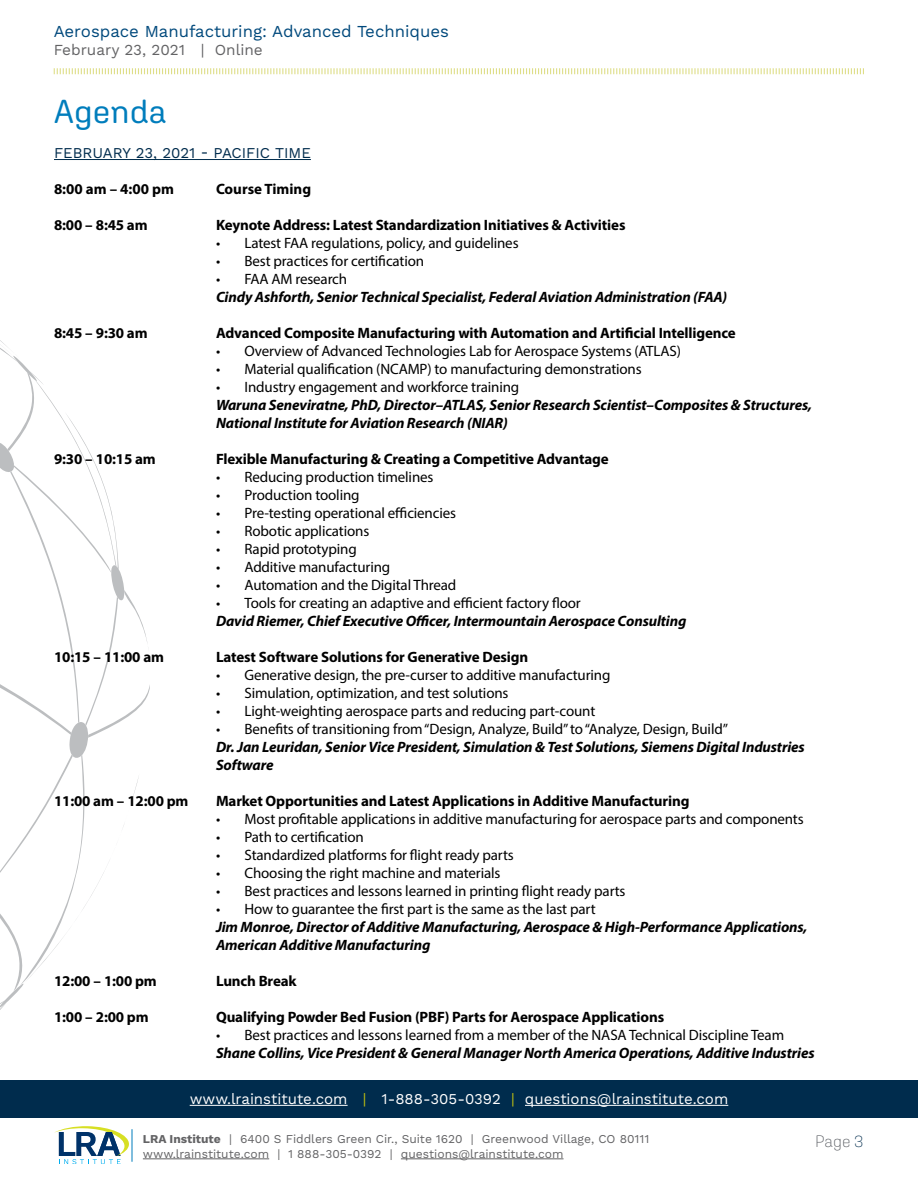
<style>
.page{position:relative;width:918px;height:1188px;background:#fff}
.page>*{position:absolute;margin:0;border:0;box-sizing:border-box;transform-origin:0 0}
.t1{font:33px "Aglet Sans";color:#007dbc}
.t2{font:16.8px "Work Sans";color:#00497c}
.t3{font:200 16.5px "Aglet Sans";color:#52555b}
.t4{font:15.3px "Work Sans";color:#636365}
.t5{font:15px "Myriad Pro";letter-spacing:-.01em;color:#000}
.t6{font:italic 700 15px/18px "Myriad Pro";letter-spacing:-.01em;color:#000}
.t7{font:700 15px "Myriad Pro";letter-spacing:-.01em;color:#000}
.t8{font:15px "Work Sans";color:#fff}
.t9{font:15px "Work Sans";color:#002c4d}
.t10{font:12px "Work Sans";color:#636365}
.s1{color:#bdbd12}
.s2{font-weight:700}
.s3{color:#002c4d}
</style>
<div class="page">
<svg style="left:53px;top:68px;width:811px;height:7px"></svg>
<hr style="left:132px;top:1129px;width:1px;height:33px;background:#007dbc">
<hr style="left:143px;top:1159px;width:126px;height:1px;background:#636365">
<hr style="left:401px;top:1159px;width:163px;height:1px;background:#636365">
<svg style="left:54px;top:1126px;width:75px;height:38px"></svg>
<div style="left:0;top:1080px;width:918px;height:38px;background:#002c4d"></div>
<hr style="left:190px;top:1105px;width:158px;height:1px;background:#fff">
<hr style="left:525px;top:1105px;width:203px;height:1px;background:#fff">
<svg style="left:0;top:340px;width:150px;height:670px"></svg>
<hr style="left:54px;top:159px;width:257px;height:1px;background:#002c4d">
<p class="t2" style="left:54px;top:21px;width:397px">Aerospace Manufacturing: Advanced Techniques</p>
<p class="t4" style="left:54px;top:41px;width:211px">February 23, 2021 | Online</p>
<h1 class="t1" style="left:54px;top:92px;width:115px">Agenda</h1>
<p class="t9" style="left:54px;top:144px;width:258px">FEBRUARY 23, 2021 - PACIFIC TIME</p>
<p class="t7" style="left:54px;top:179px;width:122px">8:00 am – 4:00 pm</p>
<p class="t7" style="left:216px;top:179px;width:97px">Course Timing</p>
<p class="t7" style="left:54px;top:215px;width:95px">8:00 – 8:45 am</p>
<p class="t7" style="left:216px;top:215px;width:411px">Keynote Address: Latest Standardization Initiatives &amp; Activities</p>
<p class="t5" style="left:216px;top:234px;width:304px">• Latest FAA regulations, policy, and guidelines</p>
<p class="t5" style="left:216px;top:252px;width:210px">• Best practices for certification</p>
<p class="t5" style="left:216px;top:270px;width:133px">• FAA AM research</p>
<p class="t6" style="left:216px;top:287px;width:513px">Cindy Ashforth, Senior Technical Specialist, Federal Aviation Administration (FAA)</p>
<p class="t7" style="left:54px;top:323px;width:95px">8:45 – 9:30 am</p>
<p class="t7" style="left:216px;top:323px;width:521px">Advanced Composite Manufacturing with Automation and Artificial Intelligence</p>
<p class="t5" style="left:216px;top:342px;width:467px">• Overview of Advanced Technologies Lab for Aerospace Systems (ATLAS)</p>
<p class="t5" style="left:216px;top:360px;width:427px">• Material qualification (NCAMP) to manufacturing demonstrations</p>
<p class="t5" style="left:216px;top:378px;width:305px">• Industry engagement and workforce training</p>
<p class="t6" style="left:216px;top:395px;width:598px">Waruna Seneviratne, PhD, Director–ATLAS, Senior Research Scientist–Composites &amp; Structures,<br>National Institute for Aviation Research (NIAR)</p>
<p class="t7" style="left:54px;top:449px;width:103px">9:30 – 10:15 am</p>
<p class="t7" style="left:216px;top:449px;width:394px">Flexible Manufacturing &amp; Creating a Competitive Advantage</p>
<p class="t5" style="left:216px;top:468px;width:219px">• Reducing production timelines</p>
<p class="t5" style="left:216px;top:486px;width:145px">• Production tooling</p>
<p class="t5" style="left:216px;top:504px;width:242px">• Pre-testing operational efficiencies</p>
<p class="t5" style="left:216px;top:522px;width:155px">• Robotic applications</p>
<p class="t5" style="left:216px;top:540px;width:142px">• Rapid prototyping</p>
<p class="t5" style="left:216px;top:558px;width:176px">• Additive manufacturing</p>
<p class="t5" style="left:216px;top:576px;width:242px">• Automation and the Digital Thread</p>
<p class="t5" style="left:216px;top:594px;width:366px">• Tools for creating an adaptive and efficient factory floor</p>
<p class="t6" style="left:216px;top:611px;width:472px">David Riemer, Chief Executive Officer, Intermountain Aerospace Consulting</p>
<p class="t7" style="left:54px;top:647px;width:112px">10:15 – 11:00 am</p>
<p class="t7" style="left:216px;top:647px;width:314px">Latest Software Solutions for Generative Design</p>
<p class="t5" style="left:216px;top:666px;width:396px">• Generative design, the pre-curser to additive manufacturing</p>
<p class="t5" style="left:216px;top:684px;width:294px">• Simulation, optimization, and test solutions</p>
<p class="t5" style="left:216px;top:702px;width:381px">• Light-weighting aerospace parts and reducing part-count</p>
<p class="t5" style="left:216px;top:720px;width:514px">• Benefits of transitioning from “Design, Analyze, Build” to “Analyze, Design, Build”</p>
<p class="t6" style="left:216px;top:737px;width:590px">Dr. Jan Leuridan, Senior Vice President, Simulation &amp; Test Solutions, Siemens Digital Industries<br>Software</p>
<p class="t7" style="left:54px;top:791px;width:136px">11:00 am – 12:00 pm</p>
<p class="t7" style="left:216px;top:791px;width:475px">Market Opportunities and Latest Applications in Additive Manufacturing</p>
<p class="t5" style="left:216px;top:810px;width:589px">• Most profitable applications in additive manufacturing for aerospace parts and components</p>
<p class="t5" style="left:216px;top:828px;width:149px">• Path to certification</p>
<p class="t5" style="left:216px;top:846px;width:299px">• Standardized platforms for flight ready parts</p>
<p class="t5" style="left:216px;top:864px;width:286px">• Choosing the right machine and materials</p>
<p class="t5" style="left:216px;top:882px;width:411px">• Best practices and lessons learned in printing flight ready parts</p>
<p class="t5" style="left:216px;top:900px;width:381px">• How to guarantee the first part is the same as the last part</p>
<p class="t6" style="left:216px;top:917px;width:593px">Jim Monroe, Director of Additive Manufacturing, Aerospace &amp; High-Performance Applications,<br>American Additive Manufacturing</p>
<p class="t7" style="left:54px;top:971px;width:104px">12:00 – 1:00 pm</p>
<p class="t7" style="left:216px;top:971px;width:82px">Lunch Break</p>
<p class="t7" style="left:54px;top:1007px;width:96px">1:00 – 2:00 pm</p>
<p class="t7" style="left:216px;top:1007px;width:450px">Qualifying Powder Bed Fusion (PBF) Parts for Aerospace Applications</p>
<p class="t5" style="left:216px;top:1026px;width:570px">• Best practices and lessons learned from a member of the NASA Technical Discipline Team</p>
<p class="t6" style="left:216px;top:1043px;width:600px">Shane Collins, Vice President &amp; General Manager North America Operations, Additive Industries</p>
<p class="t8" style="left:190px;top:1090px;width:540px">www.lrainstitute.com <span class="s1">|</span> 1-888-305-0392 <span class="s1">|</span> questions@lrainstitute.com</p>
<p class="t10" style="left:143px;top:1132px;width:508px"><span class="s2">LRA Institute</span> | 6400 S Fiddlers Green Cir., Suite 1620 | Greenwood Village, CO 80111</p>
<p class="t3" style="left:815px;top:1132px;width:50px">Page <span class="s3">3</span></p>
<p class="t10" style="left:143px;top:1146px;width:422px">www.lrainstitute.com | 1 888-305-0392 | questions@lrainstitute.com</p>
</div>
